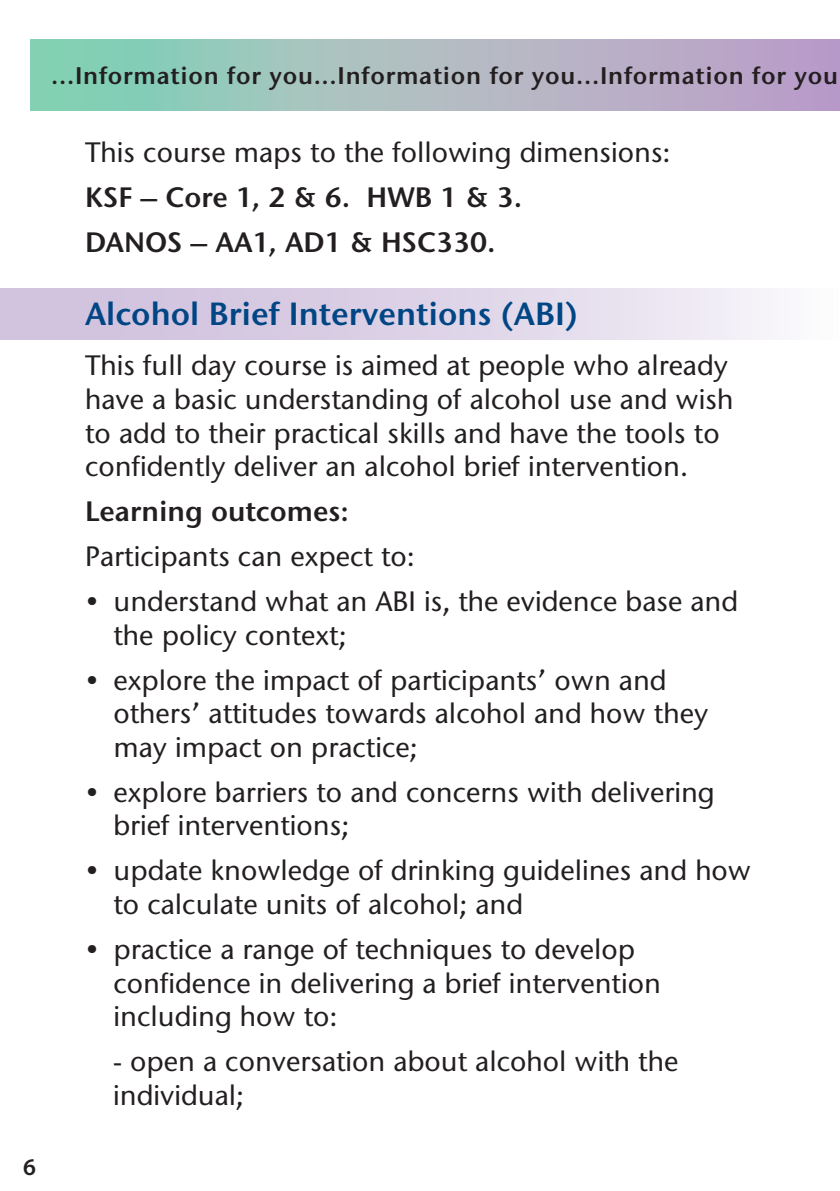
<style>
.page{position:relative;width:840px;height:1191px;background:#fff}
.page>*{position:absolute;margin:0;border:0;box-sizing:border-box;transform-origin:0 0}
.Sub-heading{font:600 32px "Stone Sans ITC Std";color:#004684}
.body{font:500 28px/33.6px "Stone Sans ITC Std";color:#231f20}
.bold_body{font:600 28px "Stone Sans ITC Std";color:#231f20}
.indent_body{font:500 28px/33.6px "Stone Sans ITC Std";color:#231f20}
.t1{font:600 24px "Stone Sans ITC Std";letter-spacing:.03em;color:#231f20}
.t2{font:600 24px "Myriad Pro";color:#231f20}
</style>
<div class="page">
<svg style="left:31px;top:40px;width:808px;height:71px;background:#a8bac0"></svg>
<div style="left:0;top:288px;width:838px;height:51px;background:linear-gradient(to right,#cbbad9,#f6f4f9)"></div>
<p class="t1" style="left:51px;top:60px;width:788px">...Information for you...Information for you...Information for you</p>
<p class="t2" style="left:23px;top:1151px;width:14px">6</p>
<p class="body" style="left:85px;top:136px;width:586px">This course maps to the following dimensions:</p>
<p class="bold_body" style="left:85px;top:180px;width:438px">KSF – Core 1, 2 &amp; 6. HWB 1 &amp; 3.</p>
<p class="bold_body" style="left:85px;top:225px;width:412px">DANOS – AA1, AD1 &amp; HSC330.</p>
<p class="Sub-heading" style="left:85px;top:293px;width:494px">Alcohol Brief Interventions (ABI)</p>
<p class="body" style="left:85px;top:348px;width:649px">This full day course is aimed at people who already have a basic understanding of alcohol use and wish to add to their practical skills and have the tools to confidently deliver an alcohol brief intervention.</p>
<p class="bold_body" style="left:85px;top:494px;width:265px">Learning outcomes:</p>
<p class="body" style="left:85px;top:539px;width:331px">Participants can expect to:</p>
<p class="body" style="left:113px;top:584px;width:625px;text-indent:-28px">• understand what an ABI is, the evidence base and the policy context;</p>
<p class="body" style="left:113px;top:663px;width:596px;text-indent:-28px">• explore the impact of participants’ own and others’ attitudes towards alcohol and how they may impact on practice;</p>
<p class="body" style="left:113px;top:775px;width:602px;text-indent:-28px">• explore barriers to and concerns with delivering brief interventions;</p>
<p class="body" style="left:113px;top:853px;width:638px;text-indent:-28px">• update knowledge of drinking guidelines and how to calculate units of alcohol; and</p>
<p class="body" style="left:113px;top:932px;width:548px;text-indent:-28px">• practice a range of techniques to develop confidence in delivering a brief intervention including how to:</p>
<p class="indent_body" style="left:113px;top:1044px;width:566px">- open a conversation about alcohol with the individual;</p>
</div>
